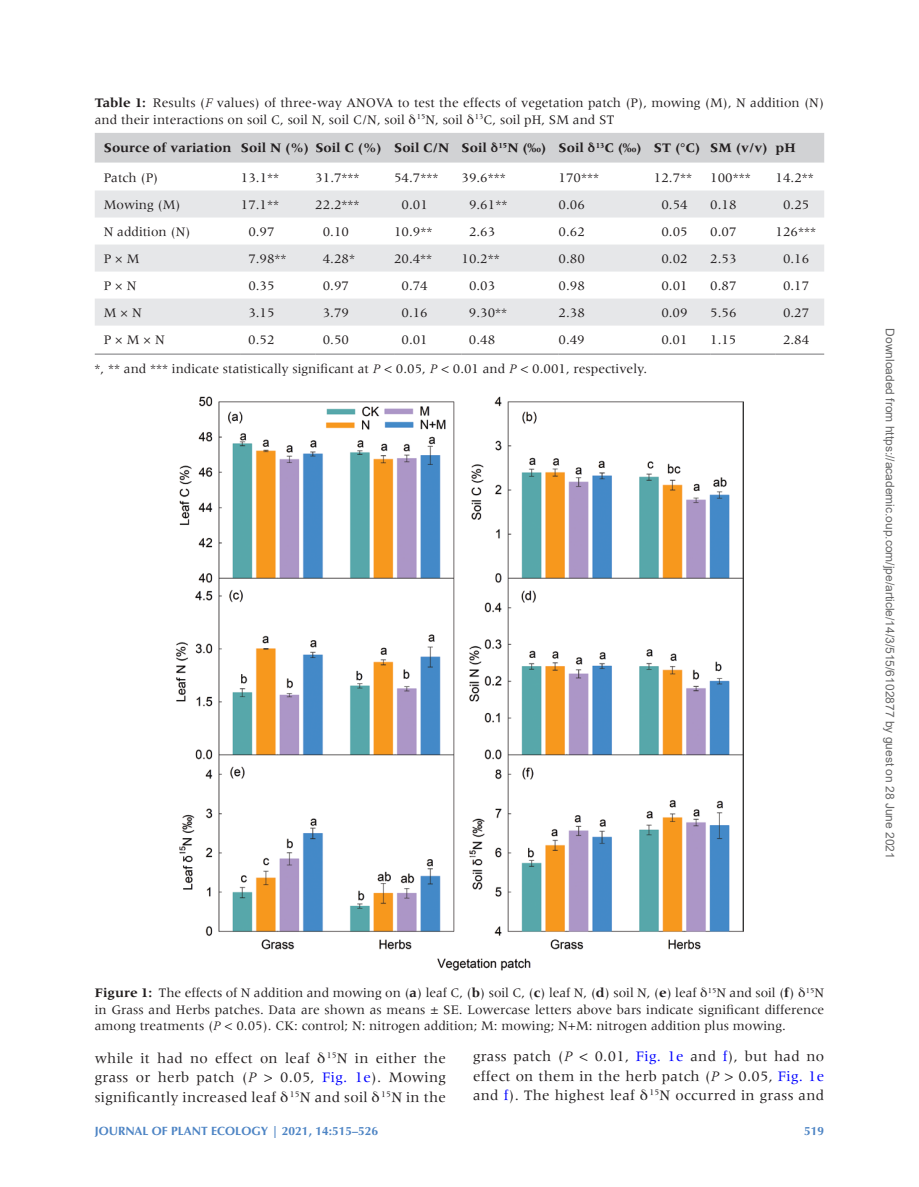
<style>
.page{position:relative;width:919px;height:1187px;background:#fff}
.page>*{position:absolute;margin:0;border:0;box-sizing:border-box;transform-origin:0 0}
.t1{font:15px/19.5px "Meridien LT Std";letter-spacing:.02em;color:#231f20;text-align:justify}
.t2{font:13.5px/16.5px "Meridien LT Std";color:#231f20}
.t3{font:700 13.5px/29.2px "Meridien LT Std";color:#231f20}
.t4{font:12px "Arial";color:#666}
.t5{font:700 12px "Optima LT Std";color:#4d84c4}
.s1{font-weight:700}
.s2{font-style:italic}
.s3{font-family:"Gandhari Unicode"}
.s4{font-weight:400}
.s5{color:#00f}
</style>
<div class="page">
<div style="left:95px;top:133px;width:729px;height:30px;background:#d1d2d4"></div>
<svg style="left:95px;top:325px;width:729px;height:29px"></svg>
<svg style="left:95px;top:190px;width:729px;height:135px;fill:#e6e7e9"></svg>
<hr style="left:95px;top:354px;width:146px;height:1px;background:#757679">
<hr style="left:241px;top:354px;width:74px;height:1px;background:#757679">
<hr style="left:315px;top:354px;width:79px;height:1px;background:#757679">
<hr style="left:394px;top:354px;width:67px;height:1px;background:#757679">
<hr style="left:461px;top:354px;width:97px;height:1px;background:#757679">
<hr style="left:558px;top:354px;width:96px;height:1px;background:#757679">
<hr style="left:654px;top:354px;width:56px;height:1px;background:#757679">
<hr style="left:710px;top:354px;width:65px;height:1px;background:#757679">
<hr style="left:775px;top:354px;width:49px;height:1px;background:#757679">
<img style="left:175px;top:396px;width:569px;height:574px">
<p class="t2" style="left:95px;top:95px;width:731px"><span class="s1">Table 1:</span> Results (<span class="s2">F</span> values) of three-way ANOVA to test the effects of vegetation patch (P), mowing (M), N addition (N) and their interactions on soil C, soil N, soil C/N, soil <span class="s3">δ</span><sup>15</sup>N, soil <span class="s3">δ</span><sup>13</sup>C, soil pH, SM and ST</p>
<p class="t3" style="left:104px;top:133px;width:693px">Source of variation Soil N (%) Soil C (%) Soil C/N Soil <span class="s3">δ</span><sup>15</sup>N (‰) Soil <span class="s3">δ</span><sup>13</sup>C (‰) ST (°C) SM (v/v) pH<br><span class="s4">Patch (P)</span></p>
<p class="t2" style="left:241px;top:169px;width:40px">13.1**</p>
<p class="t2" style="left:315px;top:169px;width:46px">31.7***</p>
<p class="t2" style="left:394px;top:169px;width:46px">54.7***</p>
<p class="t2" style="left:461px;top:169px;width:46px">39.6***</p>
<p class="t2" style="left:558px;top:169px;width:42px">170***</p>
<p class="t2" style="left:654px;top:169px;width:40px">12.7**</p>
<p class="t2" style="left:710px;top:169px;width:42px">100***</p>
<p class="t2" style="left:775px;top:169px;width:40px">14.2**</p>
<p class="t2" style="left:104px;top:196px;width:79px">Mowing (M)</p>
<p class="t2" style="left:241px;top:196px;width:40px">17.1**</p>
<p class="t2" style="left:315px;top:196px;width:46px">22.2***</p>
<p class="t2" style="left:401px;top:196px;width:28px">0.01</p>
<p class="t2" style="left:469px;top:196px;width:40px">9.61**</p>
<p class="t2" style="left:558px;top:196px;width:28px">0.06</p>
<p class="t2" style="left:661px;top:196px;width:28px">0.54</p>
<p class="t2" style="left:710px;top:196px;width:28px">0.18</p>
<p class="t2" style="left:783px;top:196px;width:28px">0.25</p>
<p class="t2" style="left:104px;top:223px;width:89px">N addition (N)</p>
<p class="t2" style="left:248px;top:223px;width:28px">0.97</p>
<p class="t2" style="left:323px;top:223px;width:28px">0.10</p>
<p class="t2" style="left:394px;top:223px;width:40px">10.9**</p>
<p class="t2" style="left:469px;top:223px;width:28px">2.63</p>
<p class="t2" style="left:558px;top:223px;width:28px">0.62</p>
<p class="t2" style="left:661px;top:223px;width:28px">0.05</p>
<p class="t2" style="left:710px;top:223px;width:28px">0.07</p>
<p class="t2" style="left:775px;top:223px;width:42px">126***</p>
<p class="t2" style="left:104px;top:250px;width:37px">P × M</p>
<p class="t2" style="left:248px;top:250px;width:40px">7.98**</p>
<p class="t2" style="left:323px;top:250px;width:34px">4.28*</p>
<p class="t2" style="left:394px;top:250px;width:40px">20.4**</p>
<p class="t2" style="left:461px;top:250px;width:40px">10.2**</p>
<p class="t2" style="left:558px;top:250px;width:28px">0.80</p>
<p class="t2" style="left:661px;top:250px;width:28px">0.02</p>
<p class="t2" style="left:710px;top:250px;width:28px">2.53</p>
<p class="t2" style="left:783px;top:250px;width:28px">0.16</p>
<p class="t2" style="left:104px;top:277px;width:34px">P × N</p>
<p class="t2" style="left:248px;top:277px;width:28px">0.35</p>
<p class="t2" style="left:323px;top:277px;width:28px">0.97</p>
<p class="t2" style="left:401px;top:277px;width:28px">0.74</p>
<p class="t2" style="left:469px;top:277px;width:28px">0.03</p>
<p class="t2" style="left:558px;top:277px;width:28px">0.98</p>
<p class="t2" style="left:661px;top:277px;width:28px">0.01</p>
<p class="t2" style="left:710px;top:277px;width:28px">0.87</p>
<p class="t2" style="left:783px;top:277px;width:28px">0.17</p>
<p class="t2" style="left:104px;top:304px;width:40px">M × N</p>
<p class="t2" style="left:248px;top:304px;width:28px">3.15</p>
<p class="t2" style="left:323px;top:304px;width:28px">3.79</p>
<p class="t2" style="left:401px;top:304px;width:28px">0.16</p>
<p class="t2" style="left:469px;top:304px;width:40px">9.30**</p>
<p class="t2" style="left:558px;top:304px;width:28px">2.38</p>
<p class="t2" style="left:661px;top:304px;width:28px">0.09</p>
<p class="t2" style="left:710px;top:304px;width:28px">5.56</p>
<p class="t2" style="left:783px;top:304px;width:28px">0.27</p>
<p class="t2" style="left:104px;top:331px;width:63px">P × M × N</p>
<p class="t2" style="left:248px;top:331px;width:28px">0.52</p>
<p class="t2" style="left:323px;top:331px;width:28px">0.50</p>
<p class="t2" style="left:401px;top:331px;width:28px">0.01</p>
<p class="t2" style="left:469px;top:331px;width:28px">0.48</p>
<p class="t2" style="left:558px;top:331px;width:28px">0.49</p>
<p class="t2" style="left:661px;top:331px;width:28px">0.01</p>
<p class="t2" style="left:710px;top:331px;width:28px">1.15</p>
<p class="t2" style="left:783px;top:331px;width:28px">2.84</p>
<p class="t2" style="left:95px;top:360px;width:554px">*, ** and *** indicate statistically significant at <span class="s2">P</span> &lt; 0.05, <span class="s2">P</span> &lt; 0.01 and <span class="s2">P</span> &lt; 0.001, respectively.</p>
<p class="t2" style="left:95px;top:984px;width:731px;text-align:justify"><span class="s1">Figure 1:</span> The effects of N addition and mowing on (<span class="s1">a</span>) leaf C, (<span class="s1">b</span>) soil C, (<span class="s1">c</span>) leaf N, (<span class="s1">d</span>) soil N, (<span class="s1">e</span>) leaf <span class="s3">δ</span><sup>15</sup>N and soil (<span class="s1">f</span>) <span class="s3">δ</span><sup>15</sup>N in Grass and Herbs patches. Data are shown as means ± SE. Lowercase letters above bars indicate significant difference among treatments (<span class="s2">P</span> &lt; 0.05). CK: control; N: nitrogen addition; M: mowing; N+M: nitrogen addition plus mowing.</p>
<p class="t1" style="left:95px;top:1047px;width:353px">while it had no effect on leaf <span class="s3">δ</span><sup>15</sup>N in either the grass or herb patch (<span class="s2">P</span> &gt; 0.05, <span class="s5">Fig. 1e</span>). Mowing significantly increased leaf <span class="s3">δ</span><sup>15</sup>N and soil <span class="s3">δ</span><sup>15</sup>N in the</p>
<p class="t1" style="left:473px;top:1046px;width:353px">grass patch (<span class="s2">P</span> &lt; 0.01, <span class="s5">Fig. 1e</span> and <span class="s5">f</span>), but had no effect on them in the herb patch (<span class="s2">P</span> &gt; 0.05, <span class="s5">Fig. 1e </span>and <span class="s5">f</span>). The highest leaf <span class="s3">δ</span><sup>15</sup>N occurred in grass and</p>
<p class="t5" style="left:95px;top:1123px;width:285px">JOURNAL OF PLANT ECOLOGY | 2021, 14:515–526</p>
<p class="t5" style="left:804px;top:1124px;width:22px">519</p>
<p class="t4" style="left:894px;top:328px;width:532px;rotate:90deg">Downloaded from https://academic.oup.com/jpe/article/14/3/515/6102877 by guest on 28 June 2021</p>
</div>
